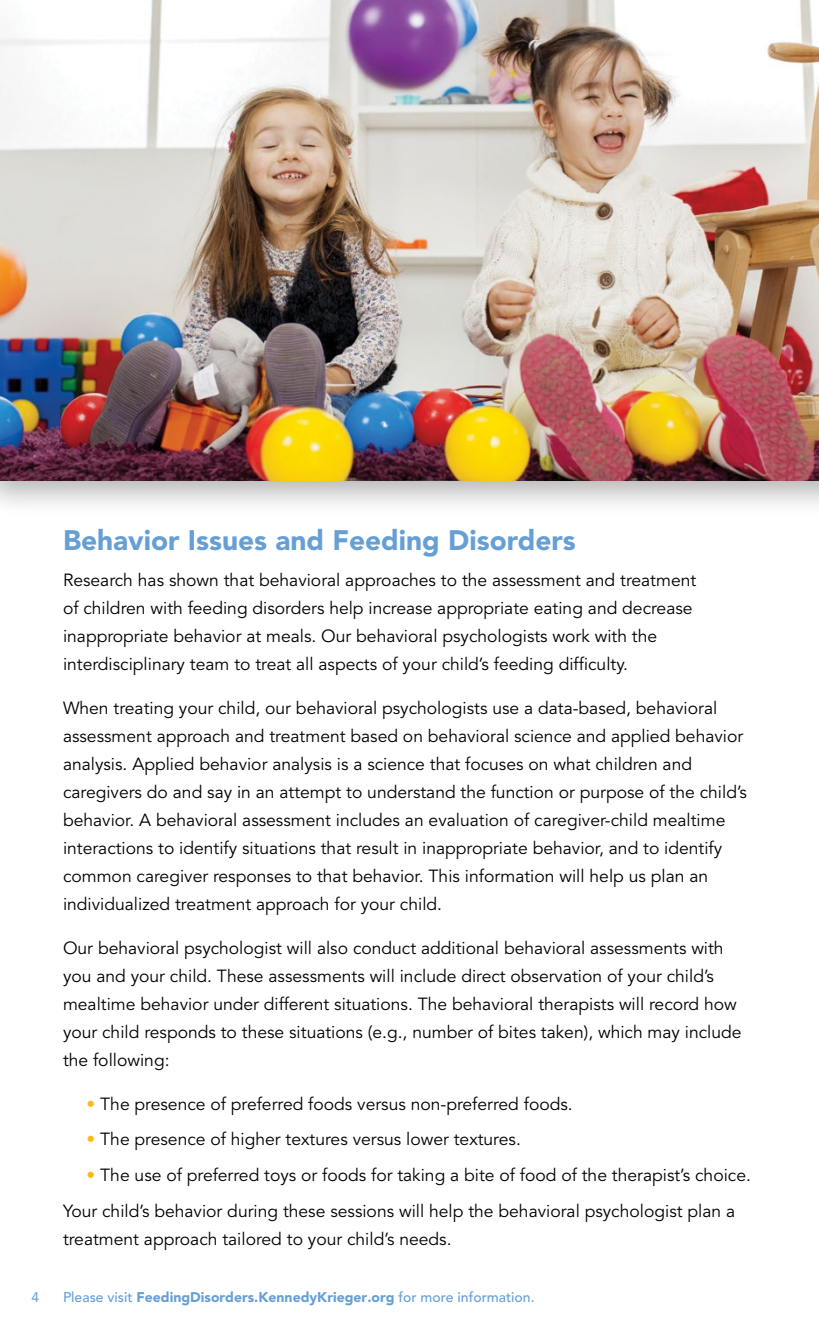
<style>
.page{position:relative;width:819px;height:1323px;background:#fff}
.page>*{position:absolute;margin:0;border:0;box-sizing:border-box;transform-origin:0 0}
.t1{font:900 28px "Avenir";color:#669fd5}
.t2{font:17.5px/28px "Avenir";color:#000}
.t3{font:900 14px "Avenir";color:#669fd5}
.t4{font:14px "Avenir";color:#669fd5}
.s1{color:#fdb913}
.s2{font-weight:500}
</style>
<div class="page">
<div style="left:0;top:0;width:819px;height:518px;background:#000;opacity:.3"></div>
<img style="left:0;top:0;width:819px;height:481px">
<h1 class="t1" style="left:63px;top:524px;width:514px">Behavior Issues and Feeding Disorders</h1>
<p class="t2" style="left:63px;top:567px;width:635px">Research has shown that behavioral approaches to the assessment and treatment of children with feeding disorders help increase appropriate eating and decrease inappropriate behavior at meals. Our behavioral psychologists work with the interdisciplinary team to treat all aspects of your child’s feeding difficulty.</p>
<p class="t2" style="left:63px;top:695px;width:686px">When treating your child, our behavioral psychologists use a data-based, behavioral assessment approach and treatment based on behavioral science and applied behavior analysis. Applied behavior analysis is a science that focuses on what children and caregivers do and say in an attempt to understand the function or purpose of the child’s behavior. A behavioral assessment includes an evaluation of caregiver-child mealtime interactions to identify situations that result in inappropriate behavior, and to identify common caregiver responses to that behavior. This information will help us plan an individualized treatment approach for your child.</p>
<p class="t2" style="left:63px;top:934px;width:680px">Our behavioral psychologist will also conduct additional behavioral assessments with you and your child. These assessments will include direct observation of your child’s mealtime behavior under different situations. The behavioral therapists will record how your child responds to these situations (e.g., number of bites taken), which may include the following:</p>
<p class="t2" style="left:87px;top:1090px;width:488px"><span class="s1">•</span> The presence of preferred foods versus non-preferred foods.</p>
<p class="t2" style="left:87px;top:1126px;width:436px"><span class="s1">•</span> The presence of higher textures versus lower textures.</p>
<p class="t2" style="left:63px;top:1158px;width:689px;line-height:35.9px;text-indent:24px"><span class="s1">•</span> The use of preferred toys or foods for taking a bite of food of the therapist’s choice.<br>Your child’s behavior during these sessions will help the behavioral psychologist plan a</p>
<p class="t2" style="left:63px;top:1226px;width:390px">treatment approach tailored to your child’s needs.</p>
<p class="t4" style="left:32px;top:1289px;width:9px">4</p>
<p class="t3" style="left:63px;top:1289px;width:473px"><span class="s2">Please visit</span> FeedingDisorders.KennedyKrieger.org <span class="s2">for more information.</span></p>
</div>
